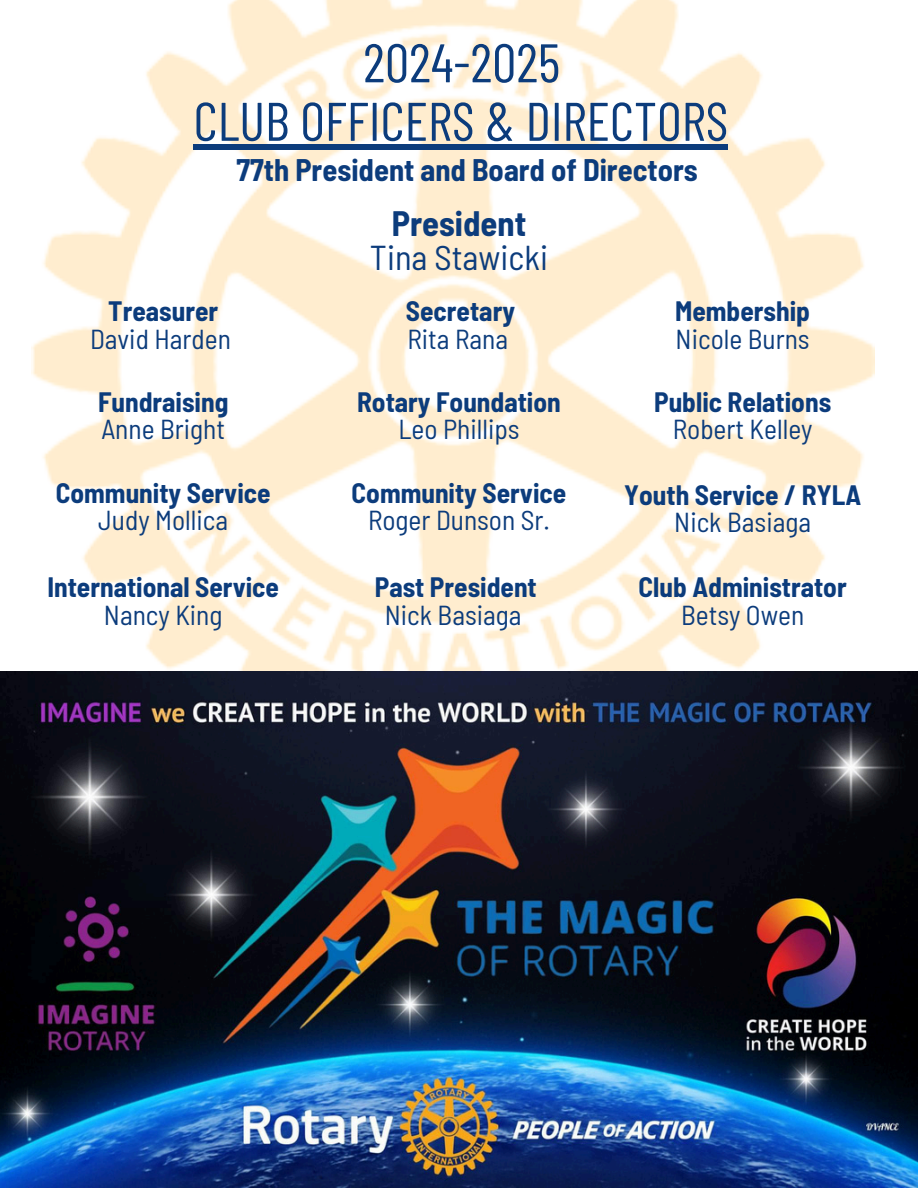
<style>
.page{position:relative;width:918px;height:1188px;background:#fff}
.page>*{position:absolute;margin:0;border:0;box-sizing:border-box;transform-origin:0 0}
.t1{font:54.3px/58.5px "Barlow Condensed";color:#0c3c7c;text-align:center}
.t2{font:semi-condensed 34.5px/33.8px "Barlow";color:#0c3c7c;text-align:center}
.t3{font:700 semi-condensed 30.45px "Barlow";color:#0c3c7c}
.t4{font:700 semi-condensed 27.45px "Barlow";color:#0c3c7c}
.t5{font:semi-condensed 27.45px "Barlow";color:#0c3c7c}
.s1{font-weight:700}
</style>
<div class="page">
<img style="left:32px;top:0;width:843px;height:672px">
<img style="left:0;top:672px;width:918px;height:516px">
<div style="left:194px;top:145px;width:534px;height:5px;background:#0c3c7c"></div>
<h1 class="t1" style="left:194px;top:31px;width:536px">2024-2025<br>CLUB OFFICERS &amp; DIRECTORS</h1>
<p class="t3" style="left:236px;top:151px;width:463px">77th President and Board of Directors</p>
<p class="t4" style="left:108px;top:294px;width:111px">Treasurer</p>
<p class="t5" style="left:90px;top:321px;width:142px">David Harden</p>
<p class="t4" style="left:98px;top:384px;width:132px">Fundraising</p>
<p class="t5" style="left:101px;top:412px;width:125px">Anne Bright</p>
<p class="t4" style="left:56px;top:475px;width:216px">Community Service</p>
<p class="t5" style="left:98px;top:503px;width:132px">Judy Mollica</p>
<p class="t4" style="left:47px;top:570px;width:233px">International Service</p>
<p class="t5" style="left:104px;top:597px;width:120px">Nancy King</p>
<h3 class="t2" style="left:370px;top:205px;width:180px"><span class="s1">President<br></span>Tina Stawicki</h3>
<p class="t4" style="left:406px;top:294px;width:111px">Secretary</p>
<p class="t5" style="left:407px;top:321px;width:102px">Rita Rana</p>
<p class="t4" style="left:357px;top:384px;width:205px">Rotary Foundation</p>
<p class="t5" style="left:398px;top:412px;width:123px">Leo Phillips</p>
<p class="t4" style="left:352px;top:475px;width:216px">Community Service</p>
<p class="t5" style="left:368px;top:503px;width:183px">Roger Dunson Sr.</p>
<h2 class="t4" style="left:375px;top:570px;width:164px">Past President</h2>
<p class="t5" style="left:385px;top:597px;width:138px">Nick Basiaga</p>
<p class="t4" style="left:675px;top:294px;width:137px">Membership</p>
<p class="t5" style="left:676px;top:321px;width:136px">Nicole Burns</p>
<p class="t4" style="left:654px;top:384px;width:179px">Public Relations</p>
<p class="t5" style="left:673px;top:412px;width:141px">Robert Kelley</p>
<p class="t4" style="left:624px;top:477px;width:238px">Youth Service / RYLA</p>
<p class="t5" style="left:674px;top:504px;width:138px">Nick Basiaga</p>
<p class="t4" style="left:639px;top:570px;width:210px">Club Administrator</p>
<p class="t5" style="left:681px;top:597px;width:125px">Betsy Owen</p>
</div>
